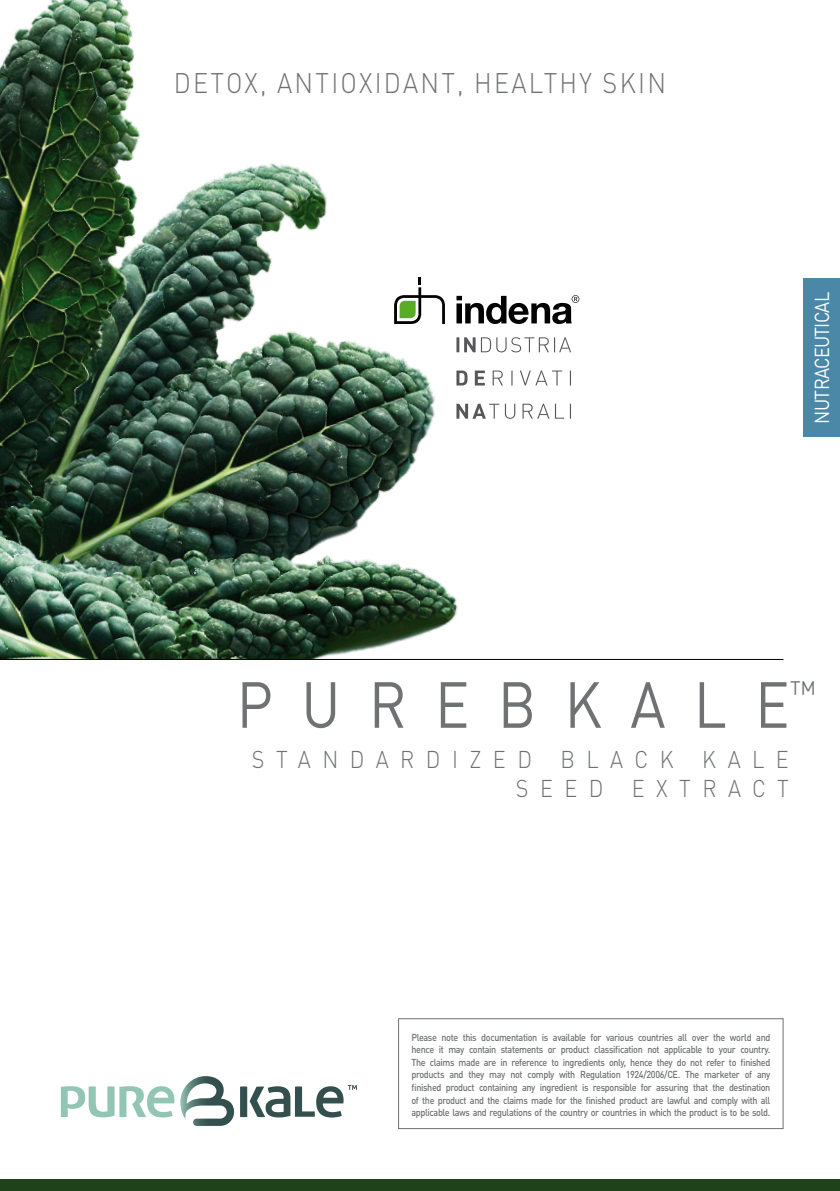
<style>
.page{position:relative;width:840px;height:1191px;background:#fff}
.page>*{position:absolute;margin:0;border:0;box-sizing:border-box;transform-origin:0 0}
.t1{font:64px "DIN Pro";letter-spacing:.49em;color:#6f7172;scale:.9 1}
.t2{font:300 28px "DIN Pro";letter-spacing:.09em;color:#6f7172;scale:.9 1}
.t3{font:300 24px/28.8px "DIN Pro";letter-spacing:.53em;color:#6f7172;text-align:right;scale:.9 1}
.t4{font:20px "DIN Pro";letter-spacing:-.04em;color:#fff;scale:.9 1}
.t5{font:500 10px/12.6px "DIN Pro";letter-spacing:-.04em;color:#6f7172;text-align:justify;scale:.9 1}
</style>
<div class="page">
<img style="left:0;top:0;width:527px;height:659px">
<svg style="left:456px;top:404px;width:114px;height:15px"></svg>
<svg style="left:456px;top:370px;width:114px;height:15px"></svg>
<svg style="left:456px;top:337px;width:115px;height:15px"></svg>
<svg style="left:394px;top:277px;width:50px;height:47px"></svg>
<svg style="left:456px;top:295px;width:123px;height:29px"></svg>
<hr style="left:0;top:659px;width:783px;height:1px;background:#000">
<div style="left:0;top:1179px;width:839px;height:12px;background:#1f421b"></div>
<div style="left:398px;top:1018px;width:384px;height:110px;border:1px solid #6f7172"></div>
<svg style="left:180px;top:1076px;width:54px;height:49px"></svg>
<svg style="left:61px;top:1086px;width:113px;height:31px"></svg>
<svg style="left:240px;top:1085px;width:117px;height:32px"></svg>
<div style="left:802px;top:278px;width:37px;height:158px;background:#4b87a6"></div>
<h2 class="t2" style="left:174px;top:64px;width:548px">DETOX, ANTIOXIDANT, HEALTHY SKIN</h2>
<h3 class="t4" style="left:807px;top:423px;width:148px;rotate:-90deg">NUTRACEUTICAL</h3>
<h1 class="t1" style="left:236px;top:661px;width:644px">PUREBKALE<sup>™</sup></h1>
<h3 class="t3" style="left:252px;top:744px;width:597px">STANDARDIZED BLACK KALE<br>SEED EXTRACT</h3>
<p class="t5" style="left:411px;top:1030px;width:400px">Please note this documentation is available for various countries all over the world and hence it may contain statements or product classification not applicable to your country.<br>The claims made are in reference to ingredients only, hence they do not refer to finished products and they may not comply with Regulation 1924/2006/CE. The marketer of any finished product containing any ingredient is responsible for assuring that the destination of the product and the claims made for the finished product are lawful and comply with all applicable laws and regulations of the country or countries in which the product is to be sold.</p>
</div>
